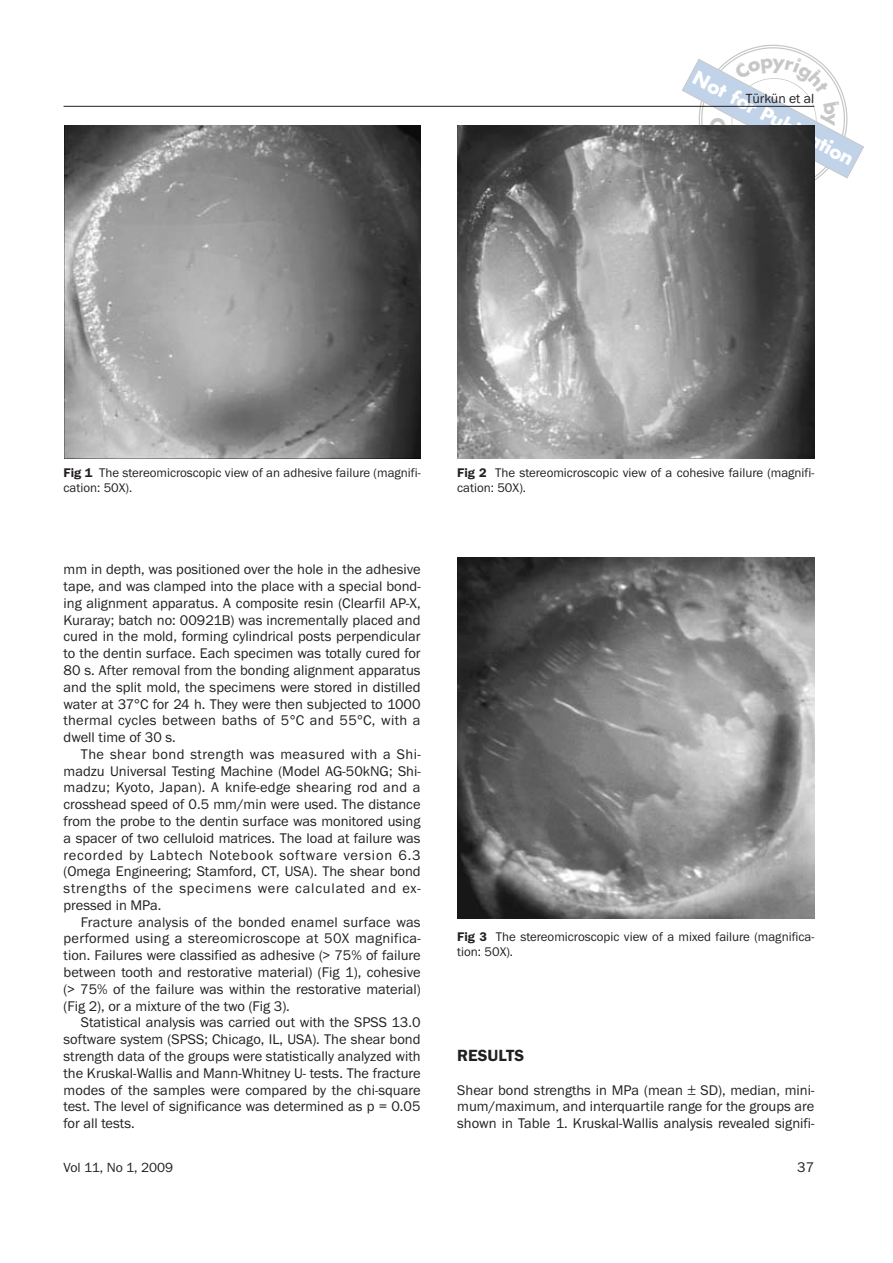
<style>
.page{position:relative;width:893px;height:1263px;background:#fff}
.page>*{position:absolute;margin:0;border:0;box-sizing:border-box;transform-origin:0 0}
.t1{font:700 21px "Futura T";color:#fff}
.t2{font:600 16.8px "Franklin Gothic Itc T";color:#231f20}
.t3{font:14.55px/16.8px "Franklin Gothic Itc T";color:#231f20;text-align:justify}
.t4{font:13.8px "Franklin Gothic Itc T";color:#231f20}
.t5{font:12.9px/15.3px "Franklin Gothic Itc T";color:#231f20}
.s1{font-weight:600}
</style>
<div class="page">
<hr style="left:64px;top:106px;width:750px;height:1px;background:#231f20">
<img style="left:64px;top:125px;width:357px;height:333px">
<img style="left:457px;top:125px;width:357px;height:334px">
<img style="left:457px;top:557px;width:357px;height:362px">
<svg style="left:681px;top:44px;width:183px;height:150px"></svg>
<h1 class="t1" style="left:700px;top:65px;width:181px;rotate:28deg">Not for Publication</h1>
<p class="t4" style="left:746px;top:93px;width:70px">Türkün et al</p>
<p class="t5" style="left:64px;top:466px;width:358px"><span class="s1">Fig 1</span> The stereomicroscopic view of an adhesive failure (magnifi&shy;cation: 50X).</p>
<p class="t5" style="left:457px;top:466px;width:358px"><span class="s1">Fig 2</span> The stereomicroscopic view of a cohesive failure (magnifi&shy;cation: 50X).</p>
<p class="t3" style="left:64px;top:562px;width:359px">mm in depth, was positioned over the hole in the adhesive tape, and was clamped into the place with a special bond&shy;ing alignment apparatus. A composite resin (Clearfil AP-X, Kuraray; batch no: 00921B) was incrementally placed and cured in the mold, forming cylindrical posts perpendicular to the dentin surface. Each specimen was totally cured for 80 s. After removal from the bonding alignment apparatus and the split mold, the specimens were stored in distilled water at 37°C for 24 h. They were then subjected to 1000 thermal cycles between baths of 5°C and 55°C, with a dwell time of 30 s.</p>
<p class="t3" style="left:64px;top:747px;width:359px;text-indent:17px">The shear bond strength was measured with a Shi&shy;madzu Universal Testing Machine (Model AG-50kNG; Shi&shy;madzu; Kyoto, Japan). A knife-edge shearing rod and a crosshead speed of 0.5 mm/min were used. The distance from the probe to the dentin surface was monitored using a spacer of two celluloid matrices. The load at failure was recorded by Labtech Notebook software version 6.3 (Omega Engineering; Stamford, CT, USA). The shear bond strengths of the specimens were calculated and ex&shy;pressed in MPa.</p>
<p class="t3" style="left:64px;top:914px;width:359px;text-indent:17px">Fracture analysis of the bonded enamel surface was performed using a stereomicroscope at 50X magnifica&shy;tion. Failures were classified as adhesive (&gt; 75% of failure between tooth and restorative material) (Fig 1), cohesive (&gt; 75% of the failure was within the restorative material) (Fig 2), or a mixture of the two (Fig 3).</p>
<p class="t3" style="left:64px;top:1015px;width:359px;text-indent:17px">Statistical analysis was carried out with the SPSS 13.0 software system (SPSS; Chicago, IL, USA). The shear bond strength data of the groups were statistically analyzed with the Kruskal-Wallis and Mann-Whitney U- tests. The fracture modes of the samples were compared by the chi-square test. The level of significance was determined as p = 0.05 for all tests.</p>
<p class="t5" style="left:457px;top:930px;width:358px"><span class="s1">Fig 3</span> The stereomicroscopic view of a mixed failure (magnifica&shy;tion: 50X).</p>
<p class="t2" style="left:457px;top:1049px;width:68px">RESULTS</p>
<p class="t3" style="left:457px;top:1082px;width:359px">Shear bond strengths in MPa (mean ± SD), median, mini&shy;mum/maximum, and interquartile range for the groups are shown in Table 1. Kruskal-Wallis analysis revealed signifi-</p>
<p class="t4" style="left:64px;top:1162px;width:111px">Vol 11, No 1, 2009</p>
<p class="t3" style="left:797px;top:1159px;width:19px">37</p>
</div>
